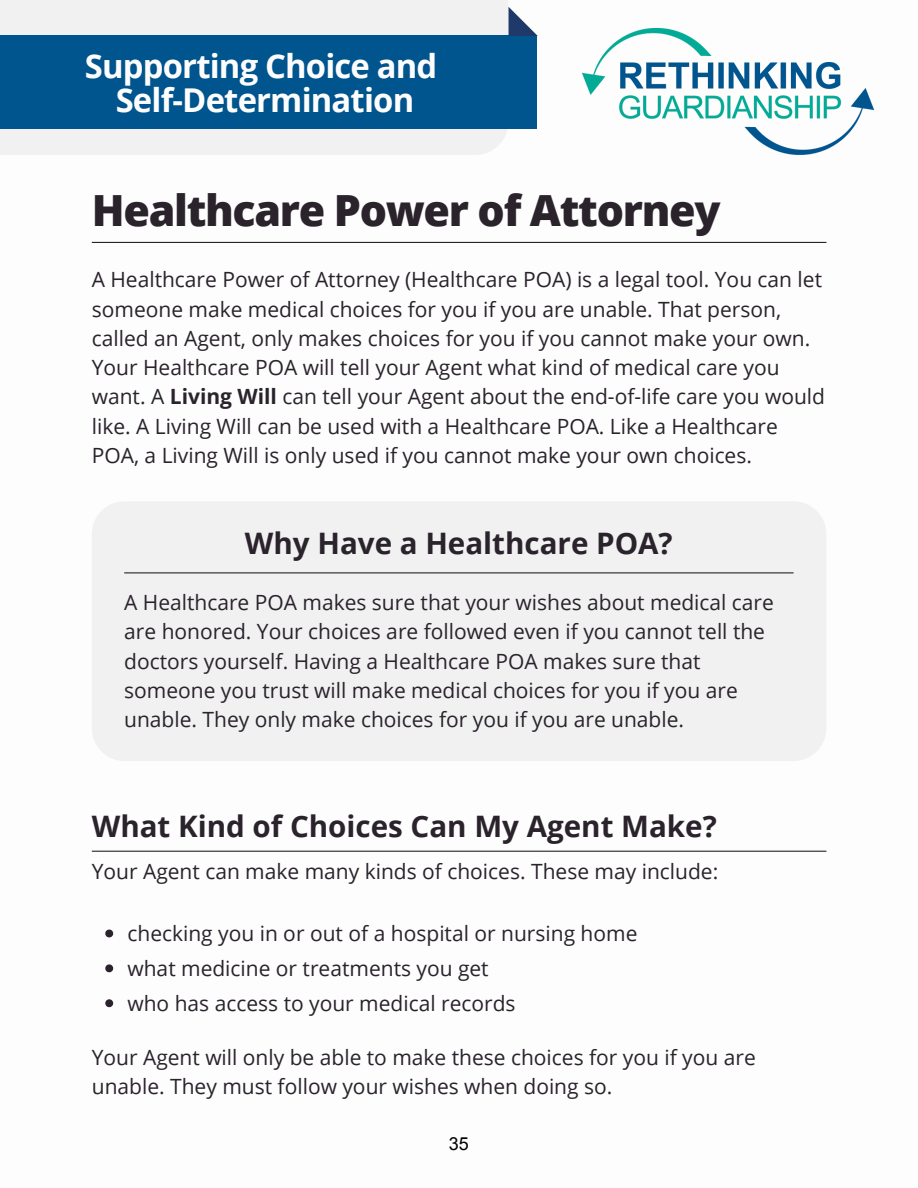
<style>
.page{position:relative;width:918px;height:1188px;background:#fff}
.page>*{position:absolute;margin:0;border:0;box-sizing:border-box;transform-origin:0 0}
.t1{font:800 43.05px "Open Sans";letter-spacing:-.03em;color:#2a232c}
.t2{font:700 32.85px/33.8px "Open Sans";letter-spacing:-.025em;color:#fdfdfd;text-align:center}
.t3{font:700 29.55px "Open Sans";color:#2a232c}
.t4{font:21px/29.2px "Open Sans";color:#2a232c}
.t5{font:18px "Arial";color:#000}
.s1{font-weight:700}
</style>
<div class="page">
<hr style="left:92px;top:242px;width:734px;height:1px;background:#2a232c">
<div style="left:0;top:0;width:508px;height:155px;background:#f1f1f1"></div>
<div style="left:0;top:36px;width:537px;height:93px;background:#00558e"></div>
<svg style="left:509px;top:7px;width:29px;height:29px"></svg>
<div style="left:92px;top:501px;width:734px;height:260px;background:#f1f1f1;border-radius:33px"></div>
<hr style="left:124px;top:572px;width:670px;height:1px;background:#2a232c">
<hr style="left:92px;top:851px;width:734px;height:1px;background:#2a232c">
<svg style="left:105px;top:930px;width:8px;height:7px"></svg>
<svg style="left:105px;top:964px;width:8px;height:8px"></svg>
<svg style="left:105px;top:999px;width:8px;height:8px"></svg>
<img style="left:583px;top:29px;width:290px;height:126px">
<h2 class="t2" style="left:85px;top:48px;width:354px">Supporting Choice and<br>Self-Determination</h2>
<h1 class="t1" style="left:92px;top:180px;width:630px">Healthcare Power of Attorney</h1>
<p class="t4" style="left:92px;top:265px;width:735px">A Healthcare Power of Attorney (Healthcare POA) is a legal tool. You can let someone make medical choices for you if you are unable. That person, called an Agent, only makes choices for you if you cannot make your own.<br>Your Healthcare POA will tell your Agent what kind of medical care you want. A <span class="s1">Living Will</span> can tell your Agent about the end-of-life care you would like. A Living Will can be used with a Healthcare POA. Like a Healthcare POA, a Living Will is only used if you cannot make your own choices.</p>
<h3 class="t3" style="left:245px;top:522px;width:429px">Why Have a Healthcare POA?</h3>
<p class="t4" style="left:124px;top:587px;width:651px">A Healthcare POA makes sure that your wishes about medical care are honored. Your choices are followed even if you cannot tell the doctors yourself. Having a Healthcare POA makes sure that someone you trust will make medical choices for you if you are unable. They only make choices for you if you are unable.</p>
<h3 class="t3" style="left:92px;top:805px;width:626px">What Kind of Choices Can My Agent Make?</h3>
<p class="t4" style="left:92px;top:856px;width:628px">Your Agent can make many kinds of choices. These may include:</p>
<p class="t4" style="left:127px;top:915px;width:512px;line-height:35px">checking you in or out of a hospital or nursing home what medicine or treatments you get<br>who has access to your medical records</p>
<p class="t4" style="left:92px;top:1042px;width:666px">Your Agent will only be able to make these choices for you if you are unable. They must follow your wishes when doing so.</p>
<p class="t5" style="left:449px;top:1132px;width:22px">35</p>
</div>
